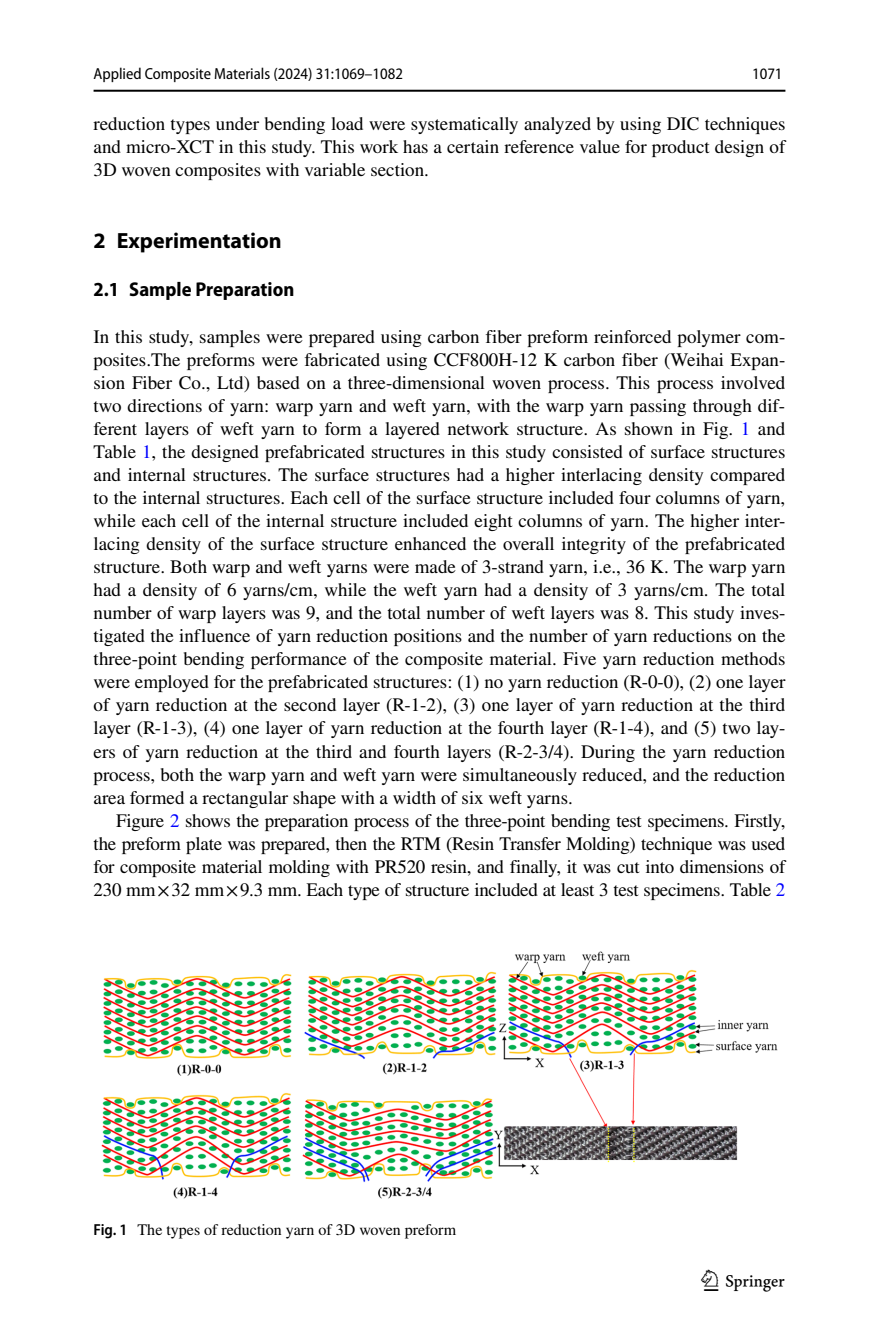
<style>
.page{position:relative;width:879px;height:1333px;background:#fff}
.page>*{position:absolute;margin:0;border:0;box-sizing:border-box;transform-origin:0 0}
.t1{font:30px "Springnew Regular 3";color:#000}
.t2{font:700 22px "Myriad Pro";color:#000}
.t3{font:700 semi-condensed 20px "Myriad Pro";color:#000}
.t4{font:19px/23px "STIX";color:#000;text-align:justify}
.t5{font:semi-condensed 16px "Myriad Pro";color:#000}
.t6{font:16px "STIX";color:#000}
.s1{color:#00f}
.s2{font-family:"Myriad Pro";font-weight:600;font-stretch:semi-condensed}
</style>
<div class="page">
<hr style="left:94px;top:90px;width:691px;height:2px;background:#000">
<img style="left:101px;top:951px;width:677px;height:248px">
<p class="t5" style="left:94px;top:65px;width:311px">Applied Composite Materials (2024) 31:1069–1082</p>
<p class="t5" style="left:752px;top:65px;width:32px">1071</p>
<p class="t4" style="left:94px;top:113px;width:693px">reduction types under bending load were systematically analyzed by using DIC techniques and micro-XCT in this study. This work has a certain reference value for product design of 3D woven composites with variable section.</p>
<p class="t2" style="left:94px;top:226px;width:190px">2 Experimentation</p>
<p class="t3" style="left:94px;top:278px;width:202px">2.1 Sample Preparation</p>
<p class="t4" style="left:94px;top:326px;width:693px">In this study, samples were prepared using carbon fiber preform reinforced polymer com&shy;posites.The preforms were fabricated using CCF800H-12 K carbon fiber (Weihai Expan&shy;sion Fiber Co., Ltd) based on a three-dimensional woven process. This process involved two directions of yarn: warp yarn and weft yarn, with the warp yarn passing through dif&shy;ferent layers of weft yarn to form a layered network structure. As shown in Fig. <span class="s1">1</span> and Table <span class="s1">1</span>, the designed prefabricated structures in this study consisted of surface structures and internal structures. The surface structures had a higher interlacing density compared to the internal structures. Each cell of the surface structure included four columns of yarn, while each cell of the internal structure included eight columns of yarn. The higher inter&shy;lacing density of the surface structure enhanced the overall integrity of the prefabricated structure. Both warp and weft yarns were made of 3-strand yarn, i.e., 36 K. The warp yarn had a density of 6 yarns/cm, while the weft yarn had a density of 3 yarns/cm. The total number of warp layers was 9, and the total number of weft layers was 8. This study inves&shy;tigated the influence of yarn reduction positions and the number of yarn reductions on the three-point bending performance of the composite material. Five yarn reduction methods were employed for the prefabricated structures: (1) no yarn reduction (R-0-0), (2) one layer of yarn reduction at the second layer (R-1-2), (3) one layer of yarn reduction at the third layer (R-1-3), (4) one layer of yarn reduction at the fourth layer (R-1-4), and (5) two lay&shy;ers of yarn reduction at the third and fourth layers (R-2-3/4). During the yarn reduction process, both the warp yarn and weft yarn were simultaneously reduced, and the reduction area formed a rectangular shape with a width of six weft yarns.</p>
<p class="t4" style="left:94px;top:810px;width:693px;text-indent:23px">Figure <span class="s1">2</span> shows the preparation process of the three-point bending test specimens. Firstly, the preform plate was prepared, then the RTM (Resin Transfer Molding) technique was used for composite material molding with PR520 resin, and finally, it was cut into dimensions of 230 mm×32 mm×9.3 mm. Each type of structure included at least 3 test specimens. Table <span class="s1">2</span></p>
<p class="t6" style="left:94px;top:1218px;width:364px"><span class="s2">Fig. 1</span> The types of reduction yarn of 3D woven preform</p>
<h1 class="t1" style="left:704px;top:1269px;width:83px">1 3</h1>
</div>
